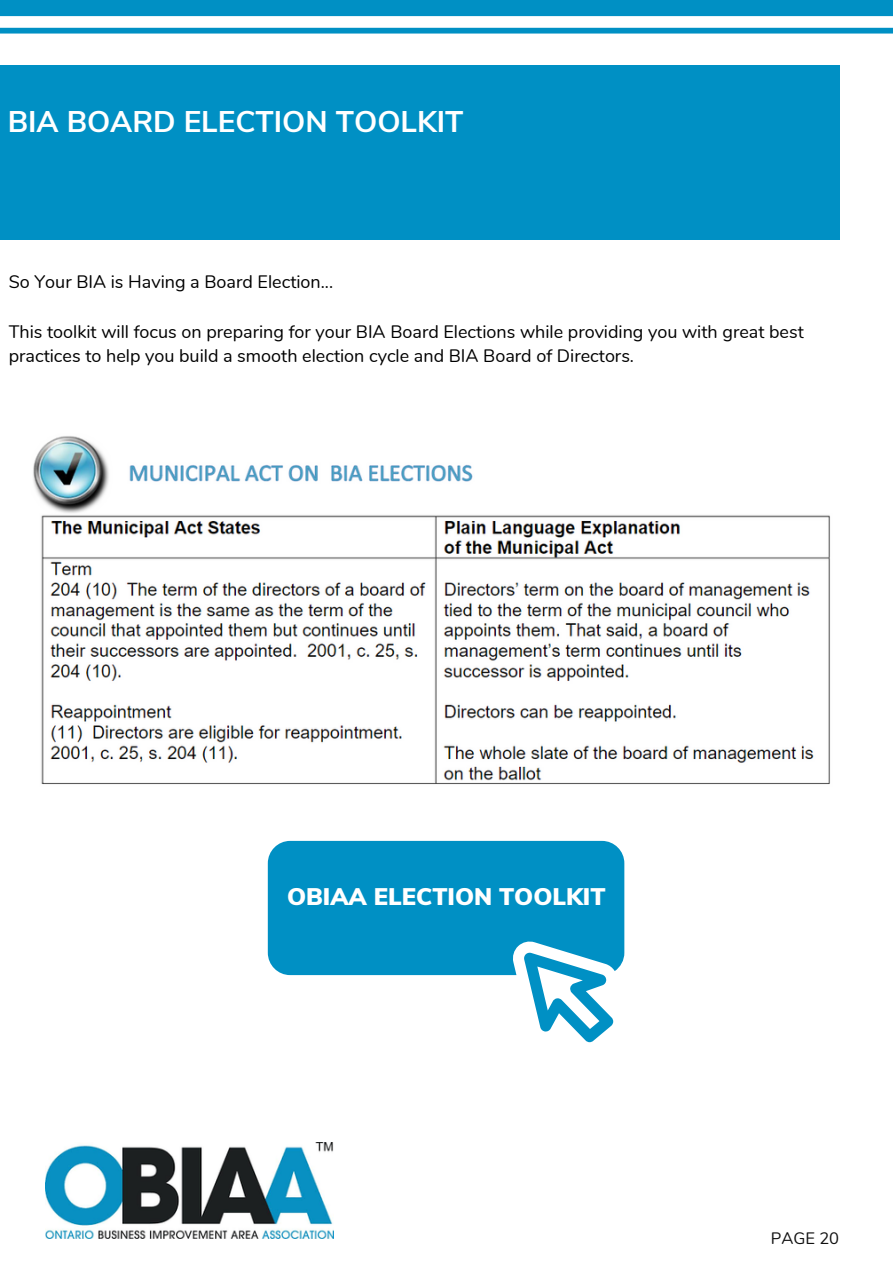
<style>
.page{position:relative;width:893px;height:1264px;background:#fff}
.page>*{position:absolute;margin:0;border:0;box-sizing:border-box;transform-origin:0 0}
.t1{font:700 29.85px "Nunito Sans";color:#fff}
.t2{font:900 24px "Nunito Sans";color:#fff}
.t3{font:18px/24.8px "Nunito";color:#000}
.t4{font:16.5px "Nunito";color:#111}
</style>
<div class="page">
<div style="left:0;top:66px;width:840px;height:173px;background:#0090c4"></div>
<svg style="left:0;top:0;width:892px;height:34px"></svg>
<img style="left:45px;top:1142px;width:288px;height:96px">
<img style="left:33px;top:436px;width:797px;height:349px">
<svg style="left:528px;top:975px;width:85px;height:67px"></svg>
<div style="left:268px;top:840px;width:356px;height:135px;background:#0090c4"></div>
<h1 class="t1" style="left:8px;top:102px;width:457px">BIA BOARD ELECTION TOOLKIT</h1>
<p class="t3" style="left:9px;top:270px;width:326px">So Your BIA is Having a Board Election...</p>
<p class="t3" style="left:9px;top:319px;width:796px">This toolkit will focus on preparing for your BIA Board Elections while providing you with great best practices to help you build a smooth election cycle and BIA Board of Directors.</p>
<h2 class="t2" style="left:287px;top:880px;width:320px">OBIAA ELECTION TOOLKIT</h2>
<p class="t4" style="left:770px;top:1227px;width:70px">PAGE 20</p>
</div>
